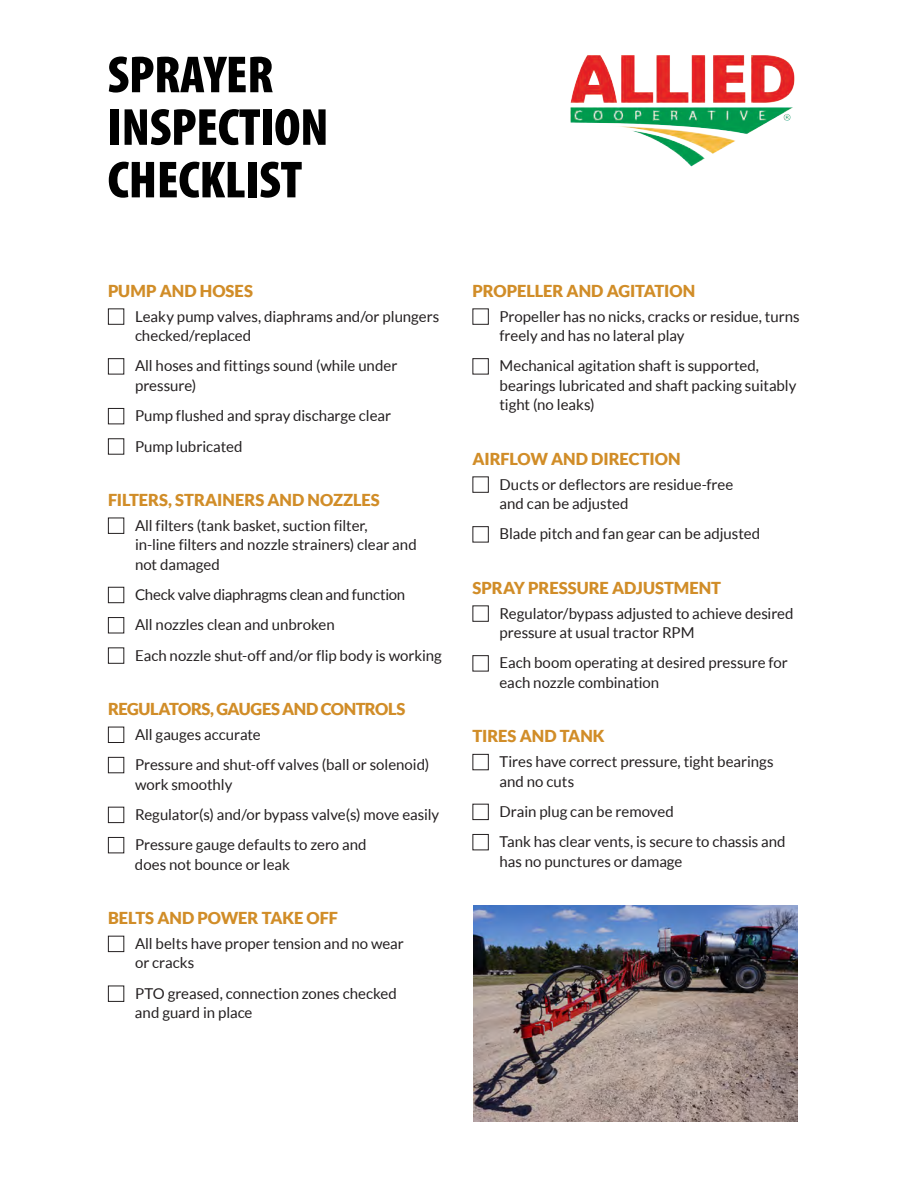
<style>
.page{position:relative;width:918px;height:1188px;background:#fff}
.page>*{position:absolute;margin:0;border:0;box-sizing:border-box;transform-origin:0 0}
.Subhead{font:900 condensed 52.5px/52.5px "Myriad Pro";letter-spacing:-.005em;color:#000}
.Sub_Subhead{font:900 16.5px "Lato";letter-spacing:-.005em;color:#d18d28}
.Sub_Subhead-2{font:900 16.5px "Lato";letter-spacing:-.03em;color:#d18d28}
.Body_Copy{font:15px/19.5px "Lato";color:#231f20}
.Body_Copy-2{font:15px "Lato";letter-spacing:-.02em;color:#231f20}
</style>
<div class="page">
<div style="left:108px;top:308px;width:16px;height:17px;border:1px solid #231f20"></div>
<div style="left:108px;top:358px;width:16px;height:16px;border:1px solid #231f20"></div>
<div style="left:108px;top:408px;width:16px;height:16px;border:1px solid #231f20"></div>
<div style="left:108px;top:438px;width:16px;height:17px;border:1px solid #231f20"></div>
<div style="left:108px;top:518px;width:16px;height:16px;border:1px solid #231f20"></div>
<div style="left:108px;top:587px;width:16px;height:16px;border:1px solid #231f20"></div>
<div style="left:108px;top:617px;width:16px;height:16px;border:1px solid #231f20"></div>
<div style="left:108px;top:647px;width:16px;height:17px;border:1px solid #231f20"></div>
<div style="left:108px;top:727px;width:16px;height:16px;border:1px solid #231f20"></div>
<div style="left:108px;top:757px;width:16px;height:16px;border:1px solid #231f20"></div>
<div style="left:108px;top:807px;width:16px;height:16px;border:1px solid #231f20"></div>
<div style="left:108px;top:837px;width:16px;height:16px;border:1px solid #231f20"></div>
<div style="left:108px;top:936px;width:16px;height:16px;border:1px solid #231f20"></div>
<div style="left:108px;top:986px;width:16px;height:16px;border:1px solid #231f20"></div>
<div style="left:472px;top:308px;width:17px;height:17px;border:1px solid #231f20"></div>
<div style="left:472px;top:358px;width:17px;height:16px;border:1px solid #231f20"></div>
<div style="left:472px;top:476px;width:17px;height:17px;border:1px solid #231f20"></div>
<div style="left:472px;top:526px;width:17px;height:16px;border:1px solid #231f20"></div>
<div style="left:472px;top:605px;width:17px;height:17px;border:1px solid #231f20"></div>
<div style="left:472px;top:655px;width:17px;height:16px;border:1px solid #231f20"></div>
<div style="left:472px;top:754px;width:17px;height:16px;border:1px solid #231f20"></div>
<div style="left:472px;top:804px;width:17px;height:16px;border:1px solid #231f20"></div>
<div style="left:472px;top:834px;width:17px;height:16px;border:1px solid #231f20"></div>
<img style="left:474px;top:905px;width:324px;height:217px">
<img style="left:570px;top:55px;width:225px;height:112px">
<p class="Subhead" style="left:108px;top:47px;width:222px">SPRAYER<br>INSPECTION<br>CHECKLIST</p>
<p class="Sub_Subhead" style="left:108px;top:281px;width:146px">PUMP AND HOSES</p>
<p class="Body_Copy" style="left:135px;top:306px;width:306px">Leaky pump valves, diaphrams and/or plungers checked/replaced</p>
<p class="Body_Copy" style="left:135px;top:356px;width:264px">All hoses and fittings sound (while under pressure)</p>
<p class="Body_Copy" style="left:135px;top:406px;width:258px">Pump flushed and spray discharge clear</p>
<p class="Body_Copy" style="left:135px;top:436px;width:109px">Pump lubricated</p>
<p class="Sub_Subhead" style="left:108px;top:490px;width:273px">FILTERS, STRAINERS AND NOZZLES</p>
<p class="Body_Copy" style="left:135px;top:516px;width:283px">All filters (tank basket, suction filter,<br>in-line filters and nozzle strainers) clear and not damaged</p>
<p class="Body_Copy-2" style="left:135px;top:586px;width:272px">Check valve diaphragms clean and function</p>
<p class="Body_Copy" style="left:135px;top:615px;width:201px">All nozzles clean and unbroken</p>
<p class="Body_Copy" style="left:135px;top:645px;width:308px">Each nozzle shut-off and/or flip body is working</p>
<p class="Sub_Subhead-2" style="left:108px;top:699px;width:299px">REGULATORS, GAUGES AND CONTROLS</p>
<p class="Body_Copy" style="left:135px;top:725px;width:127px">All gauges accurate</p>
<p class="Body_Copy" style="left:135px;top:755px;width:296px">Pressure and shut-off valves (ball or solenoid) work smoothly</p>
<p class="Body_Copy" style="left:135px;top:805px;width:306px">Regulator(s) and/or bypass valve(s) move easily</p>
<p class="Body_Copy" style="left:135px;top:835px;width:233px">Pressure gauge defaults to zero and does not bounce or leak</p>
<p class="Sub_Subhead" style="left:108px;top:908px;width:232px">BELTS AND POWER TAKE OFF</p>
<p class="Body_Copy" style="left:135px;top:934px;width:270px">All belts have proper tension and no wear or cracks</p>
<p class="Body_Copy" style="left:135px;top:984px;width:263px">PTO greased, connection zones checked and guard in place</p>
<p class="Sub_Subhead" style="left:472px;top:281px;width:224px">PROPELLER AND AGITATION</p>
<p class="Body_Copy" style="left:500px;top:306px;width:302px">Propeller has no nicks, cracks or residue, turns freely and has no lateral play</p>
<p class="Body_Copy" style="left:500px;top:356px;width:298px">Mechanical agitation shaft is supported, bearings lubricated and shaft packing suitably tight (no leaks)</p>
<p class="Sub_Subhead" style="left:472px;top:449px;width:210px">AIRFLOW AND DIRECTION</p>
<p class="Body_Copy" style="left:500px;top:474px;width:235px">Ducts or deflectors are residue-free and can be adjusted</p>
<p class="Body_Copy" style="left:500px;top:524px;width:262px">Blade pitch and fan gear can be adjusted</p>
<p class="Sub_Subhead" style="left:472px;top:578px;width:250px">SPRAY PRESSURE ADJUSTMENT</p>
<p class="Body_Copy" style="left:500px;top:603px;width:296px">Regulator/bypass adjusted to achieve desired pressure at usual tractor RPM</p>
<p class="Body_Copy" style="left:500px;top:653px;width:290px">Each boom operating at desired pressure for each nozzle combination</p>
<p class="Sub_Subhead" style="left:472px;top:727px;width:134px">TIRES AND TANK</p>
<p class="Body_Copy" style="left:499px;top:752px;width:276px">Tires have correct pressure, tight bearings and no cuts</p>
<p class="Body_Copy" style="left:500px;top:802px;width:176px">Drain plug can be removed</p>
<p class="Body_Copy" style="left:500px;top:832px;width:288px">Tank has clear vents, is secure to chassis and has no punctures or damage</p>
</div>
